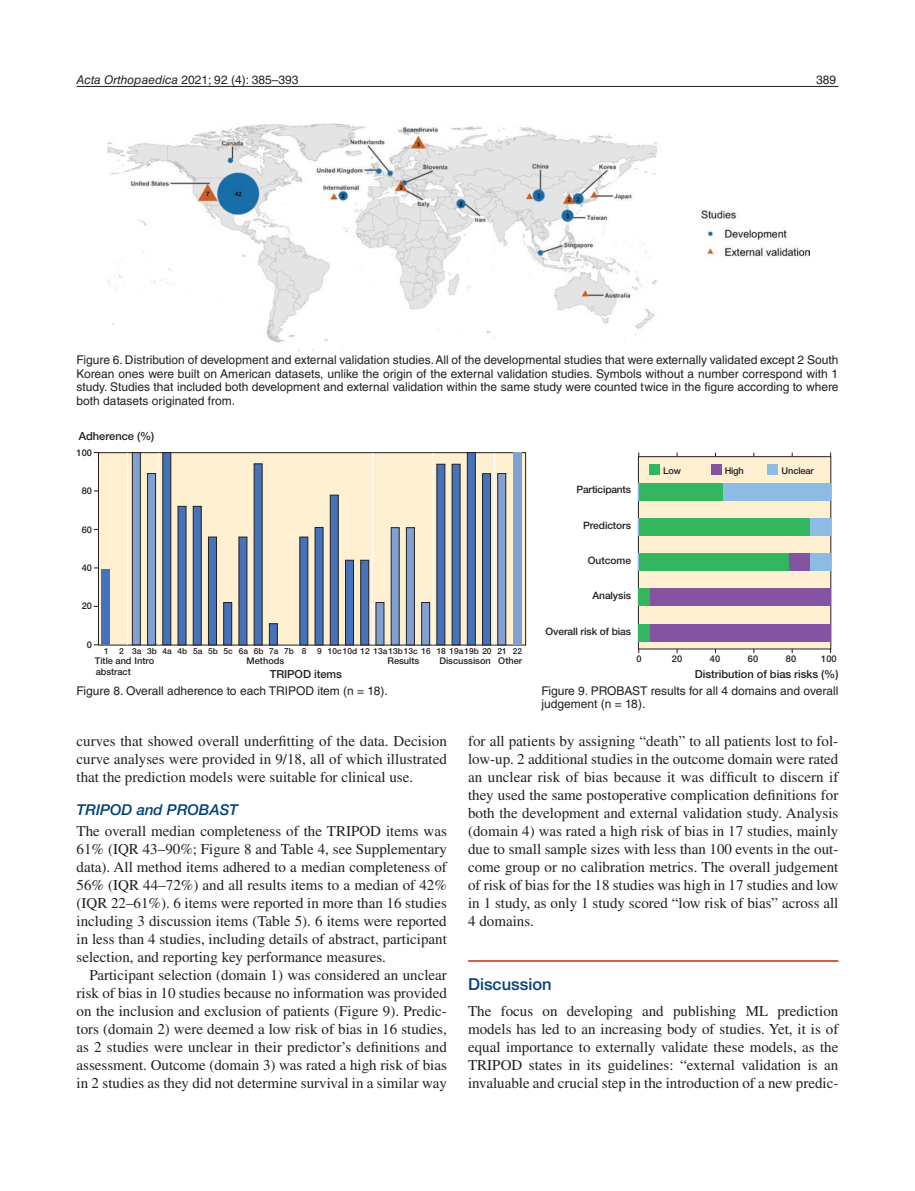
<style>
.page{position:relative;width:915px;height:1191px;background:#fff}
.page>*{position:absolute;margin:0;border:0;box-sizing:border-box;transform-origin:0 0}
.t1{font:500 16.5px "Helvetica Neue LTW1 G";color:#004279}
.t2{font:15px/18px "Times LT Std";color:#231f20;text-align:justify}
.t3{font:italic 500 15px "Helvetica Neue LTW1 G";color:#004279}
.t4{font:12px/13.5px "Helvetica LT Std";color:#231f20;text-align:justify}
.t5{font:500 11.1px "Helvetica Neue LTW1 G";letter-spacing:-.005em;color:#231f20}
.t6{font:500 10.2px "Helvetica Neue LTW1 G";letter-spacing:-.01em;color:#231f20}
.t7{font:500 9.3px/11.1px "Helvetica Neue LTW1 G";letter-spacing:-.005em;color:#231f20}
.t8{font:500 8.4px "Helvetica Neue LTW1 G";letter-spacing:-.005em;color:#231f20}
.s1{font-style:italic}
</style>
<div class="page">
<hr style="left:77px;top:86px;width:761px;height:1px;background:#231f20">
<hr style="left:468px;top:960px;width:370px;height:1px;background:#bc2e18">
<img style="left:107px;top:124px;width:702px;height:227px">
<div style="left:638px;top:456px;width:192px;height:193px;background:#fef0d0;border:1px solid #231f20"></div>
<div style="left:638px;top:483px;width:192px;height:17px;background:#8dbbe4"></div>
<div style="left:638px;top:483px;width:84px;height:17px;background:#34b55f"></div>
<div style="left:638px;top:518px;width:192px;height:17px;background:#8dbbe4"></div>
<div style="left:638px;top:518px;width:171px;height:17px;background:#34b55f"></div>
<div style="left:638px;top:553px;width:192px;height:17px;background:#8dbbe4"></div>
<div style="left:638px;top:553px;width:171px;height:17px;background:#8453a1"></div>
<div style="left:638px;top:553px;width:150px;height:17px;background:#34b55f"></div>
<div style="left:638px;top:588px;width:192px;height:17px;background:#8453a1"></div>
<div style="left:638px;top:588px;width:11px;height:17px;background:#34b55f"></div>
<div style="left:638px;top:624px;width:192px;height:17px;background:#8453a1"></div>
<div style="left:638px;top:624px;width:11px;height:17px;background:#34b55f"></div>
<div style="left:649px;top:464px;width:10px;height:11px;background:#34b55f"></div>
<div style="left:710px;top:464px;width:11px;height:11px;background:#8453a1"></div>
<div style="left:766px;top:464px;width:11px;height:11px;background:#8dbbe4"></div>
<div style="left:98px;top:453px;width:427px;height:192px;background:#fef0d0"></div>
<div style="left:98px;top:452px;width:427px;height:193px;border:1px solid #231f20"></div>
<div style="left:102px;top:570px;width:8px;height:75px;background:#4572b8"></div>
<div style="left:132px;top:452px;width:8px;height:193px;background:#82a1d3;border:1px solid #231f20"></div>
<div style="left:147px;top:473px;width:9px;height:172px;background:#82a1d3;border:1px solid #231f20"></div>
<div style="left:163px;top:452px;width:8px;height:193px;background:#4572b8;border:1px solid #231f20"></div>
<div style="left:178px;top:506px;width:8px;height:139px;background:#4572b8"></div>
<div style="left:193px;top:506px;width:8px;height:139px;background:#4572b8;border:1px solid #231f20"></div>
<div style="left:208px;top:537px;width:8px;height:108px;background:#4572b8;border:1px solid #231f20"></div>
<div style="left:223px;top:602px;width:9px;height:43px;background:#4572b8;border:1px solid #231f20"></div>
<div style="left:239px;top:537px;width:8px;height:108px;background:#4572b8"></div>
<div style="left:254px;top:464px;width:8px;height:181px;background:#4572b8;border:1px solid #231f20"></div>
<div style="left:269px;top:623px;width:8px;height:22px;background:#4572b8;border:1px solid #231f20"></div>
<div style="left:299px;top:537px;width:9px;height:108px;background:#4572b8;border:1px solid #231f20"></div>
<div style="left:315px;top:527px;width:8px;height:118px;background:#4572b8"></div>
<div style="left:330px;top:495px;width:8px;height:150px;background:#4572b8;border:1px solid #231f20"></div>
<div style="left:345px;top:560px;width:8px;height:85px;background:#4572b8;border:1px solid #231f20"></div>
<div style="left:360px;top:560px;width:9px;height:85px;background:#4572b8;border:1px solid #231f20"></div>
<div style="left:375px;top:602px;width:9px;height:43px;background:#82a1d3"></div>
<div style="left:391px;top:527px;width:8px;height:118px;background:#82a1d3;border:1px solid #231f20"></div>
<div style="left:406px;top:527px;width:8px;height:118px;background:#82a1d3;border:1px solid #231f20"></div>
<div style="left:421px;top:602px;width:8px;height:43px;background:#82a1d3;border:1px solid #231f20"></div>
<div style="left:436px;top:464px;width:9px;height:181px;background:#4572b8;border:1px solid #231f20"></div>
<div style="left:452px;top:464px;width:8px;height:181px;background:#4572b8"></div>
<div style="left:467px;top:452px;width:8px;height:193px;background:#4572b8;border:1px solid #231f20"></div>
<div style="left:482px;top:473px;width:8px;height:172px;background:#4572b8;border:1px solid #231f20"></div>
<div style="left:497px;top:473px;width:8px;height:172px;background:#82a1d3;border:1px solid #231f20"></div>
<div style="left:513px;top:452px;width:8px;height:193px;background:#82a1d3"></div>
<hr style="left:127px;top:453px;width:1px;height:192px;background:#fff">
<hr style="left:158px;top:453px;width:1px;height:192px;background:#fff">
<hr style="left:372px;top:453px;width:1px;height:192px;background:#fff">
<hr style="left:432px;top:453px;width:1px;height:192px;background:#fff">
<hr style="left:494px;top:453px;width:1px;height:192px;background:#fff">
<p class="t4" style="left:77px;top:73px;width:223px"><span class="s1">Acta Orthopaedica</span> 2021; 92 (4): 385–393</p>
<p class="t4" style="left:816px;top:73px;width:22px">389</p>
<p class="t4" style="left:77px;top:353px;width:763px">Figure 6. Distribution of development and external validation studies. All of the developmental studies that were externally validated except 2 South Korean ones were built on American datasets, unlike the origin of the external validation studies. Symbols without a number correspond with 1 study. Studies that included both development and external validation within the same study were counted twice in the figure according to where both datasets originated from.</p>
<p class="t5" style="left:79px;top:429px;width:77px">Adherence (%)</p>
<p class="t7" style="left:77px;top:447px;width:17px">100</p>
<p class="t7" style="left:82px;top:485px;width:12px">80</p>
<p class="t7" style="left:82px;top:524px;width:12px">60</p>
<p class="t7" style="left:82px;top:562px;width:12px">40</p>
<p class="t7" style="left:82px;top:600px;width:12px">20</p>
<p class="t7" style="left:87px;top:639px;width:7px">0</p>
<p class="t8" style="left:104px;top:645px;width:6px">1</p>
<p class="t8" style="left:119px;top:645px;width:189px">2 3a3b4a4b5a5b5c6a6b7a7b 8</p>
<p class="t8" style="left:317px;top:645px;width:206px">9 10c10d 12 13a13b13c 16 18 19a19b 20 21 22</p>
<p class="t7" style="left:95px;top:655px;width:61px">Title and Intro abstract</p>
<p class="t7" style="left:246px;top:655px;width:39px">Methods</p>
<p class="t7" style="left:387px;top:655px;width:33px">Results</p>
<p class="t7" style="left:439px;top:655px;width:84px">Discussison Other</p>
<p class="t5" style="left:270px;top:667px;width:74px">TRIPOD items</p>
<p class="t6" style="left:576px;top:483px;width:56px">Participants</p>
<p class="t6" style="left:583px;top:519px;width:49px">Predictors</p>
<p class="t6" style="left:587px;top:554px;width:45px">Outcome</p>
<p class="t6" style="left:592px;top:589px;width:40px">Analysis</p>
<p class="t6" style="left:545px;top:625px;width:87px">Overall risk of bias</p>
<p class="t7" style="left:663px;top:465px;width:19px">Low</p>
<p class="t7" style="left:724px;top:465px;width:21px">High</p>
<p class="t7" style="left:781px;top:465px;width:34px">Unclear</p>
<p class="t7" style="left:636px;top:653px;width:7px">0</p>
<p class="t7" style="left:671px;top:653px;width:12px">20</p>
<p class="t7" style="left:709px;top:653px;width:12px">40</p>
<p class="t7" style="left:747px;top:653px;width:12px">60</p>
<p class="t7" style="left:785px;top:653px;width:12px">80</p>
<p class="t7" style="left:821px;top:653px;width:17px">100</p>
<p class="t5" style="left:694px;top:667px;width:145px">Distribution of bias risks (%)</p>
<p class="t4" style="left:77px;top:683px;width:312px">Figure 8. Overall adherence to each TRIPOD item (n = 18).</p>
<p class="t4" style="left:541px;top:683px;width:298px">Figure 9. PROBAST results for all 4 domains and overall judgement (n = 18).</p>
<p class="t2" style="left:77px;top:731px;width:371px">curves that showed overall underfitting of the data. Decision curve analyses were provided in 9/18, all of which illustrated that the prediction models were suitable for clinical use.</p>
<p class="t3" style="left:77px;top:800px;width:163px">TRIPOD and PROBAST</p>
<p class="t2" style="left:77px;top:821px;width:371px">The overall median completeness of the TRIPOD items was 61% (IQR 43–90%; Figure 8 and Table 4, see Supplementary data). All method items adhered to a median completeness of 56% (IQR 44–72%) and all results items to a median of 42% (IQR 22–61%). 6 items were reported in more than 16 studies including 3 discussion items (Table 5). 6 items were reported in less than 4 studies, including details of abstract, participant selection, and reporting key performance measures.</p>
<p class="t2" style="left:77px;top:965px;width:371px;text-indent:13px">Participant selection (domain 1) was considered an unclear risk of bias in 10 studies because no information was provided on the inclusion and exclusion of patients (Figure 9). Predic&shy;tors (domain 2) were deemed a low risk of bias in 16 studies, as 2 studies were unclear in their predictor’s definitions and assessment. Outcome (domain 3) was rated a high risk of bias in 2 studies as they did not determine survival in a similar way</p>
<p class="t2" style="left:468px;top:731px;width:372px">for all patients by assigning “death” to all patients lost to fol&shy;low-up. 2 additional studies in the outcome domain were rated an unclear risk of bias because it was difficult to discern if they used the same postoperative complication definitions for both the development and external validation study. Analysis (domain 4) was rated a high risk of bias in 17 studies, mainly due to small sample sizes with less than 100 events in the out&shy;come group or no calibration metrics. The overall judgement of risk of bias for the 18 studies was high in 17 studies and low in 1 study, as only 1 study scored “low risk of bias” across all 4 domains.</p>
<p class="t1" style="left:468px;top:974px;width:85px">Discussion</p>
<p class="t2" style="left:468px;top:1001px;width:371px">The focus on developing and publishing ML prediction models has led to an increasing body of studies. Yet, it is of equal importance to externally validate these models, as the TRIPOD states in its guidelines: “external validation is an invaluable and crucial step in the introduction of a new predic-</p>
</div>
